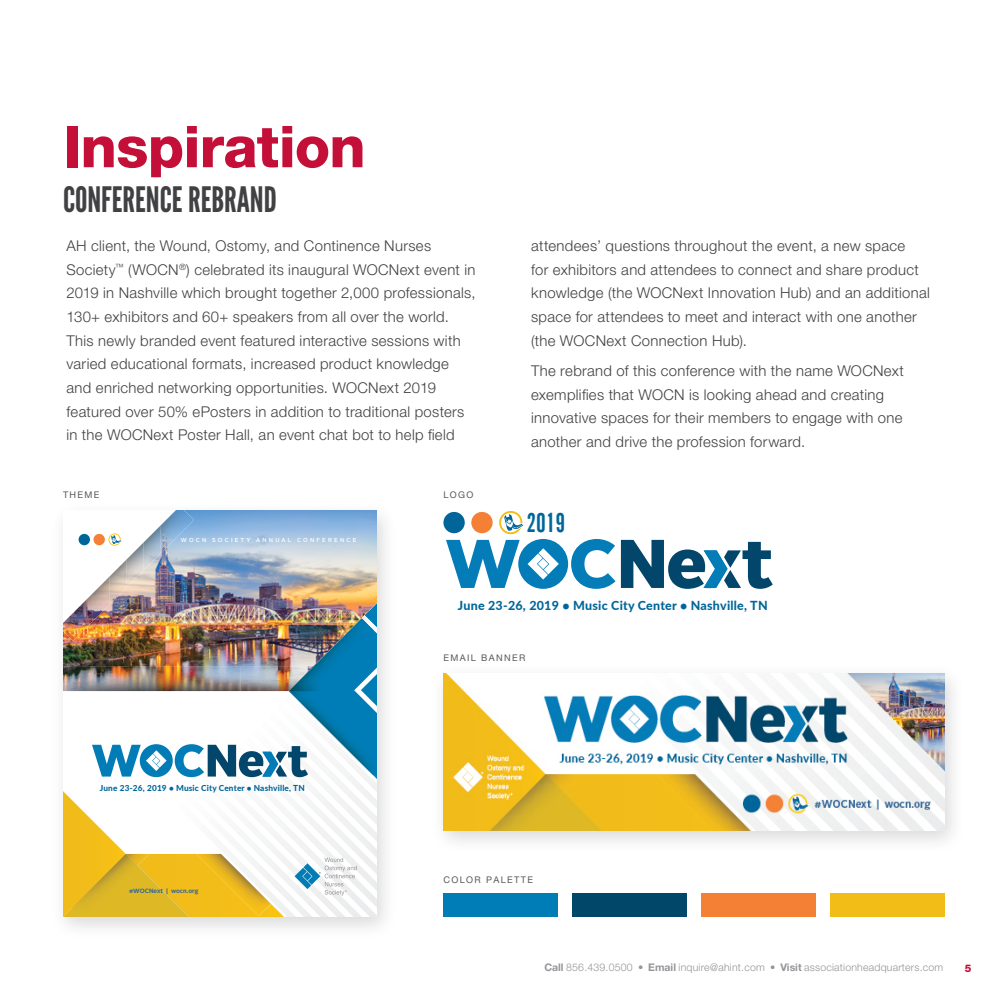
<style>
.page{position:relative;width:1008px;height:1008px;background:#fff}
.page>*{position:absolute;margin:0;border:0;box-sizing:border-box;transform-origin:0 0}
.t1{font:800 57.75px "Helvetica Neue LT Pro";letter-spacing:-.015em;color:#c41039}
.t2{font:35px "League Gothic";color:#414042}
.t3{font:28.7px "Alternate Gothic Com No 1";color:#069}
.t4{font:300 14.88px/23.6px "Helvetica Neue LT Pro";letter-spacing:.02em;color:#414042}
.t5{font:800 12.42px "Lato";letter-spacing:.02em;color:#069}
.t6{font:300 10.5px "Helvetica Neue LT Pro";letter-spacing:.02em;color:#939598}
.t7{font:800 10.5px "Helvetica Neue LT Pro";color:#c41039}
.t8{font:9.1px "Helvetica Neue LT Pro";letter-spacing:.15em;color:#58595b}
.t9{font:800 8.22px "Lato";letter-spacing:.02em;color:#069}
.t10{font:700 6.12px "Alright Sans";color:#369}
.t11{font:500 5.77px "Alright Sans";letter-spacing:.37em;color:#fff}
.s1{font-weight:700}
.s2{font-stretch:condensed}
</style>
<div class="page">
<div style="left:50px;top:501px;width:348px;height:440px;background:#000;opacity:.15"></div>
<img style="left:63px;top:511px;width:314px;height:406px">
<div style="left:518px;top:539px;width:50px;height:50px;background:#037cb7;border-radius:50%"></div>
<svg style="left:446px;top:540px;width:74px;height:48px"></svg>
<svg style="left:528px;top:548px;width:31px;height:32px"></svg>
<svg style="left:571px;top:539px;width:202px;height:50px"></svg>
<div style="left:499px;top:511px;width:23px;height:23px;border:2px solid #f2bd17;border-radius:50%"></div>
<div style="left:471px;top:512px;width:22px;height:21px;background:#f48035;border-radius:50%"></div>
<div style="left:443px;top:512px;width:22px;height:21px;background:#069;border-radius:50%"></div>
<svg style="left:504px;top:513px;width:20px;height:21px"></svg>
<div style="left:430px;top:663px;width:537px;height:191px;background:#000;opacity:.15"></div>
<img style="left:443px;top:673px;width:502px;height:157px">
<div style="left:830px;top:894px;width:115px;height:23px;background:#f2bd17"></div>
<div style="left:701px;top:894px;width:115px;height:23px;background:#f48035"></div>
<div style="left:572px;top:894px;width:115px;height:23px;background:#01476a"></div>
<div style="left:443px;top:893px;width:115px;height:24px;background:#007cb6"></div>
<p class="t1" style="left:63px;top:112px;width:304px">Inspiration</p>
<p class="t2" style="left:63px;top:179px;width:215px">CONFERENCE REBRAND</p>
<p class="t4" style="left:66px;top:234px;width:411px">AH client, the Wound, Ostomy, and Continence Nurses Society<sup>™</sup> (WOCN<sup>®</sup>) celebrated its inaugural WOCNext event in 2019 in Nashville which brought together 2,000 professionals, 130+ exhibitors and 60+ speakers from all over the world.<br>This newly branded event featured interactive sessions with varied educational formats, increased product knowledge and enriched networking opportunities. WOCNext 2019 featured over 50% ePosters in addition to traditional posters in the WOCNext Poster Hall, an event chat bot to help field</p>
<p class="t4" style="left:531px;top:234px;width:400px">attendees’ questions throughout the event, a new space<br>for exhibitors and attendees to connect and share product knowledge (the WOCNext Innovation Hub) and an additional space for attendees to meet and interact with one another (the WOCNext Connection Hub).</p>
<p class="t4" style="left:531px;top:359px;width:374px">The rebrand of this conference with the name WOCNext exemplifies that WOCN is looking ahead and creating innovative spaces for their members to engage with one another and drive the profession forward.</p>
<p class="t8" style="left:63px;top:490px;width:38px">THEME</p>
<p class="t8" style="left:443px;top:490px;width:32px">LOGO</p>
<p class="t11" style="left:181px;top:536px;width:177px">WOCN SOCIETY ANNUAL CONFERENCE</p>
<p class="t3" style="left:526px;top:508px;width:40px">2019</p>
<p class="t5" style="left:458px;top:596px;width:311px">June 23-26, 2019 • Music City Center • Nashville, TN</p>
<p class="t9" style="left:100px;top:782px;width:206px">June 23-26, 2019 • Music City Center • Nashville, TN</p>
<p class="t10" style="left:129px;top:887px;width:71px">#WOCNext | wocn.org</p>
<p class="t8" style="left:443px;top:653px;width:83px">EMAIL BANNER</p>
<p class="t8" style="left:443px;top:875px;width:91px">COLOR PALETTE</p>
<p class="t6" style="left:544px;top:961px;width:400px"><span class="s1">Call</span> 856.439.0500 <span class="s2">•</span> <span class="s1">Email</span> inquire@ahint.com <span class="s2">•</span> <span class="s1">Visit</span> associationheadquarters.com</p>
<p class="t7" style="left:965px;top:962px;width:8px">5</p>
</div>
